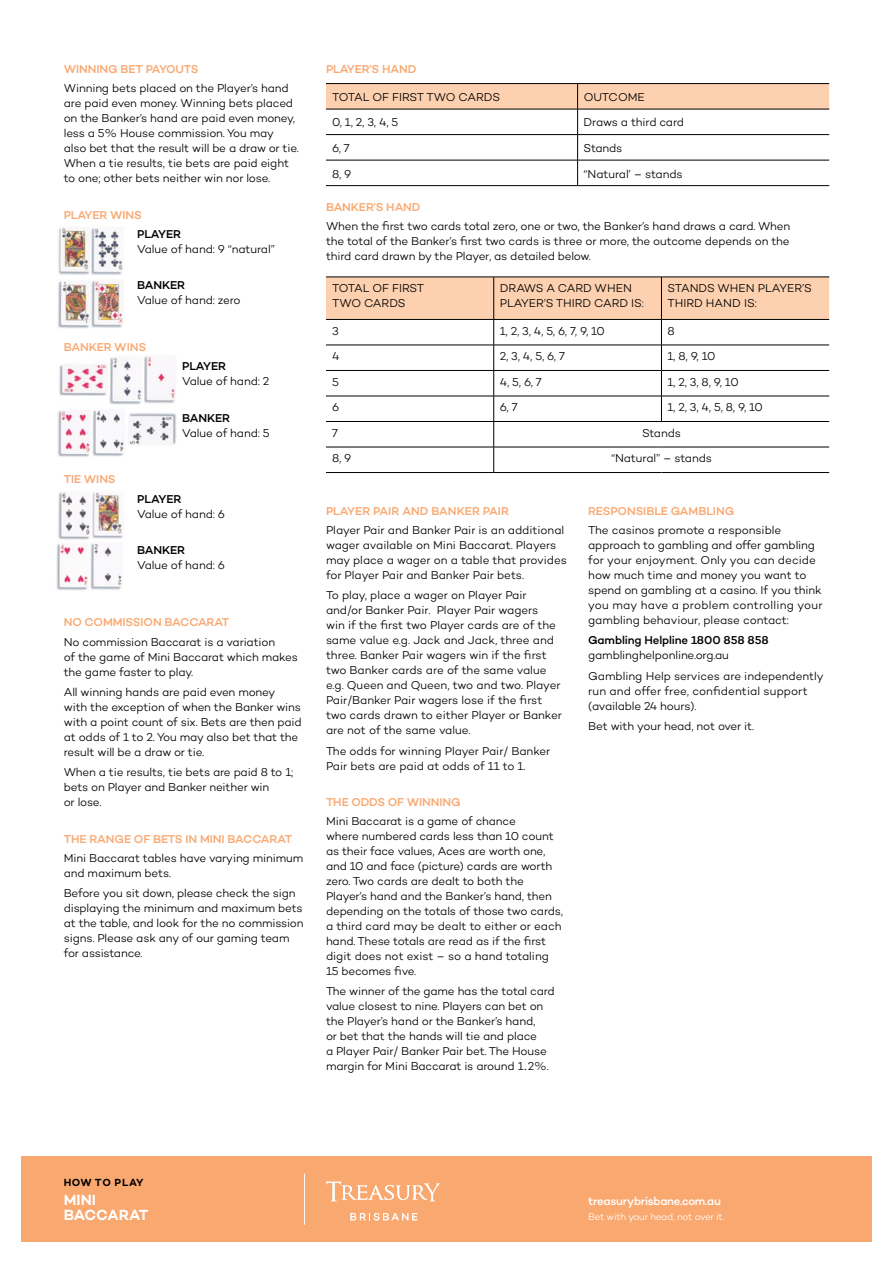
<style>
.page{position:relative;width:893px;height:1263px;background:#fff}
.page>*{position:absolute;margin:0;border:0;box-sizing:border-box;transform-origin:0 0}
.t1{font:600 15px/15px "Campton";color:#fff}
.t2{font:300 11.7px/15px "Campton";letter-spacing:-.01em;color:#000}
.t3{font:500 11.7px "Campton";letter-spacing:-.01em;color:#f9a870}
.t4{font:500 11.7px "Campton";letter-spacing:-.01em;color:#000}
.t5{font:500 11.7px "Campton";letter-spacing:-.02em;color:#fff}
.t6{font:600 10.5px "Campton";letter-spacing:.055em;color:#000}
.t7{font:300 9.75px "Campton";letter-spacing:-.025em;color:#fff}
.s1{font-weight:400}
</style>
<div class="page">
<div style="left:21px;top:1157px;width:851px;height:85px;background:#f9a870"></div>
<hr style="left:304px;top:1174px;width:1px;height:51px;background:#fff">
<hr style="left:326px;top:83px;width:252px;height:1px;background:#000">
<hr style="left:578px;top:83px;width:251px;height:1px;background:#000">
<svg style="left:326px;top:84px;width:503px;height:101px"></svg>
<hr style="left:326px;top:185px;width:252px;height:1px;background:#000">
<hr style="left:578px;top:185px;width:251px;height:1px;background:#000">
<svg style="left:326px;top:277px;width:503px;height:195px"></svg>
<hr style="left:661px;top:447px;width:168px;height:1px;background:#000">
<hr style="left:326px;top:472px;width:168px;height:1px;background:#000">
<hr style="left:494px;top:472px;width:167px;height:1px;background:#000">
<hr style="left:661px;top:472px;width:168px;height:1px;background:#000">
<hr style="left:493px;top:277px;width:1px;height:42px;background:#000">
<hr style="left:661px;top:277px;width:1px;height:42px;background:#000">
<img style="left:58px;top:228px;width:32px;height:47px">
<img style="left:58px;top:492px;width:65px;height:47px">
<img style="left:58px;top:281px;width:32px;height:47px">
<img style="left:57px;top:410px;width:68px;height:47px">
<img style="left:56px;top:543px;width:66px;height:47px">
<img style="left:92px;top:228px;width:31px;height:47px">
<img style="left:144px;top:356px;width:32px;height:48px">
<img style="left:92px;top:279px;width:32px;height:49px">
<img style="left:129px;top:413px;width:48px;height:32px">
<img style="left:109px;top:357px;width:32px;height:48px">
<img style="left:59px;top:358px;width:51px;height:38px">
<svg style="left:326px;top:1181px;width:114px;height:20px"></svg>
<svg style="left:350px;top:1213px;width:67px;height:7px"></svg>
<p class="t3" style="left:64px;top:62px;width:136px">WINNING BET PAYOUTS</p>
<p class="t2" style="left:64px;top:81px;width:237px">Winning bets placed on the Player’s hand are paid even money. Winning bets placed on the Banker’s hand are paid even money, less a 5% House commission. You may also bet that the result will be a draw or tie.<br>When a tie results, tie bets are paid eight to one; other bets neither win nor lose.</p>
<p class="t3" style="left:64px;top:207px;width:80px">PLAYER WINS</p>
<p class="t4" style="left:137px;top:226px;width:45px">PLAYER</p>
<p class="t2" style="left:137px;top:241px;width:139px">Value of hand: 9 “natural”</p>
<p class="t4" style="left:137px;top:278px;width:49px">BANKER</p>
<p class="t2" style="left:137px;top:292px;width:105px">Value of hand: zero</p>
<p class="t3" style="left:64px;top:340px;width:84px">BANKER WINS</p>
<p class="t4" style="left:182px;top:359px;width:45px">PLAYER</p>
<p class="t2" style="left:182px;top:374px;width:88px">Value of hand: 2</p>
<p class="t4" style="left:182px;top:410px;width:49px">BANKER</p>
<p class="t2" style="left:182px;top:425px;width:89px">Value of hand: 5</p>
<p class="t3" style="left:64px;top:472px;width:53px">TIE WINS</p>
<p class="t4" style="left:137px;top:491px;width:46px">PLAYER</p>
<p class="t2" style="left:137px;top:506px;width:89px">Value of hand: 6</p>
<p class="t4" style="left:137px;top:542px;width:49px">BANKER</p>
<p class="t2" style="left:137px;top:557px;width:89px">Value of hand: 6</p>
<p class="t3" style="left:64px;top:615px;width:167px">NO COMMISSION BACCARAT</p>
<p class="t2" style="left:64px;top:634px;width:236px">No commission Baccarat is a variation<br>of the game of Mini Baccarat which makes the game faster to play.</p>
<p class="t2" style="left:64px;top:684px;width:239px">All winning hands are paid even money with the exception of when the Banker wins with a point count of six. Bets are then paid at odds of 1 to 2. You may also bet that the result will be a draw or tie.</p>
<p class="t2" style="left:64px;top:765px;width:231px">When a tie results, tie bets are paid 8 to 1; bets on Player and Banker neither win<br>or lose.</p>
<p class="t3" style="left:64px;top:831px;width:230px">THE RANGE OF BETS IN MINI BACCARAT</p>
<p class="t2" style="left:64px;top:850px;width:241px">Mini Baccarat tables have varying minimum and maximum bets.</p>
<p class="t2" style="left:64px;top:885px;width:241px">Before you sit down, please check the sign displaying the minimum and maximum bets at the table, and look for the no commission signs. Please ask any of our gaming team for assistance.</p>
<p class="t3" style="left:326px;top:62px;width:92px">PLAYER’S HAND</p>
<p class="t2" style="left:332px;top:89px;width:170px">TOTAL OF FIRST TWO CARDS</p>
<p class="t2" style="left:584px;top:89px;width:63px">OUTCOME</p>
<p class="t2" style="left:332px;top:115px;width:68px">0, 1, 2, 3, 4, 5</p>
<p class="t2" style="left:584px;top:115px;width:102px">Draws a third card</p>
<p class="t2" style="left:332px;top:140px;width:19px">6, 7</p>
<p class="t2" style="left:584px;top:140px;width:40px">Stands</p>
<p class="t2" style="left:332px;top:166px;width:21px">8, 9</p>
<p class="t2" style="left:584px;top:166px;width:100px">“Natural’ – stands</p>
<p class="t3" style="left:326px;top:199px;width:96px">BANKER’S HAND</p>
<p class="t2" style="left:326px;top:218px;width:466px;text-align:justify">When the first two cards total zero, one or two, the Banker’s hand draws a card. When the total of the Banker’s first two cards is three or more, the outcome depends on the third card drawn by the Player, as detailed below.</p>
<p class="t2" style="left:332px;top:281px;width:94px">TOTAL OF FIRST<br>TWO CARDS</p>
<p class="t2" style="left:500px;top:281px;width:146px">DRAWS A CARD WHEN<br>PLAYER’S THIRD CARD IS:</p>
<p class="t2" style="left:667px;top:281px;width:146px">STANDS WHEN PLAYER’S<br>THIRD HAND IS:</p>
<p class="t2" style="left:332px;top:323px;width:8px">3</p>
<p class="t2" style="left:500px;top:323px;width:107px">1, 2, 3, 4, 5, 6, 7, 9, 10</p>
<p class="t2" style="left:667px;top:323px;width:9px">8</p>
<p class="t2" style="left:332px;top:349px;width:9px">4</p>
<p class="t2" style="left:500px;top:349px;width:67px">2, 3, 4, 5, 6, 7</p>
<p class="t2" style="left:667px;top:349px;width:50px">1, 8, 9, 10</p>
<p class="t2" style="left:332px;top:374px;width:8px">5</p>
<p class="t2" style="left:500px;top:374px;width:44px">4, 5, 6, 7</p>
<p class="t2" style="left:667px;top:374px;width:73px">1, 2, 3, 8, 9, 10</p>
<p class="t2" style="left:332px;top:400px;width:9px">6</p>
<p class="t2" style="left:500px;top:400px;width:19px">6, 7</p>
<p class="t2" style="left:667px;top:400px;width:97px">1, 2, 3, 4, 5, 8, 9, 10</p>
<p class="t2" style="left:332px;top:425px;width:7px">7</p>
<p class="t2" style="left:642px;top:425px;width:40px">Stands</p>
<p class="t2" style="left:332px;top:451px;width:21px">8, 9</p>
<p class="t2" style="left:611px;top:451px;width:102px">“Natural” – stands</p>
<p class="t3" style="left:326px;top:503px;width:184px">PLAYER PAIR AND BANKER PAIR</p>
<p class="t2" style="left:326px;top:522px;width:242px">Player Pair and Banker Pair is an additional wager available on Mini Baccarat. Players may place a wager on a table that provides for Player Pair and Banker Pair bets.</p>
<p class="t2" style="left:326px;top:587px;width:237px">To play, place a wager on Player Pair and/or Banker Pair. Player Pair wagers<br>win if the first two Player cards are of the same value e.g. Jack and Jack, three and three. Banker Pair wagers win if the first two Banker cards are of the same value e.g. Queen and Queen, two and two. Player Pair/Banker Pair wagers lose if the first two cards drawn to either Player or Banker are not of the same value.</p>
<p class="t2" style="left:326px;top:743px;width:226px">The odds for winning Player Pair/ Banker<br>Pair bets are paid at odds of 11 to 1.</p>
<p class="t3" style="left:326px;top:794px;width:136px">THE ODDS OF WINNING</p>
<p class="t2" style="left:326px;top:813px;width:239px">Mini Baccarat is a game of chance<br>where numbered cards less than 10 count as their face values, Aces are worth one, and 10 and face (picture) cards are worth zero. Two cards are dealt to both the Player’s hand and the Banker’s hand, then depending on the totals of those two cards, a third card may be dealt to either or each hand. These totals are read as if the first digit does not exist – so a hand totaling 15 becomes five.</p>
<p class="t2" style="left:326px;top:984px;width:230px">The winner of the game has the total card value closest to nine. Players can bet on the Player’s hand or the Banker’s hand,<br>or bet that the hands will tie and place<br>a Player Pair/ Banker Pair bet. The House margin for Mini Baccarat is around 1<span class="s1">.</span>2%.</p>
<p class="t3" style="left:588px;top:503px;width:147px">RESPONSIBLE GAMBLING</p>
<p class="t2" style="left:588px;top:522px;width:236px">The casinos promote a responsible approach to gambling and offer gambling for your enjoyment. Only you can decide how much time and money you want to spend on gambling at a casino. If you think you may have a problem controlling your gambling behaviour, please contact:</p>
<p class="t4" style="left:588px;top:633px;width:182px">Gambling Helpline 1800 858 858</p>
<p class="t2" style="left:588px;top:645px;width:237px;line-height:20.2px">gamblinghelponline.org.au<br>Gambling Help services are independently</p>
<p class="t2" style="left:588px;top:683px;width:221px">run and offer free, confidential support (available 24 hours).</p>
<p class="t2" style="left:588px;top:718px;width:167px">Bet with your head, not over it.</p>
<p class="t6" style="left:64px;top:1176px;width:81px">HOW TO PLAY</p>
<p class="t1" style="left:64px;top:1192px;width:86px">MINI<br>BACCARAT</p>
<p class="t5" style="left:588px;top:1194px;width:134px">treasurybrisbane.com.au</p>
<p class="t7" style="left:588px;top:1211px;width:138px">Bet with your head, not over it.</p>
</div>
